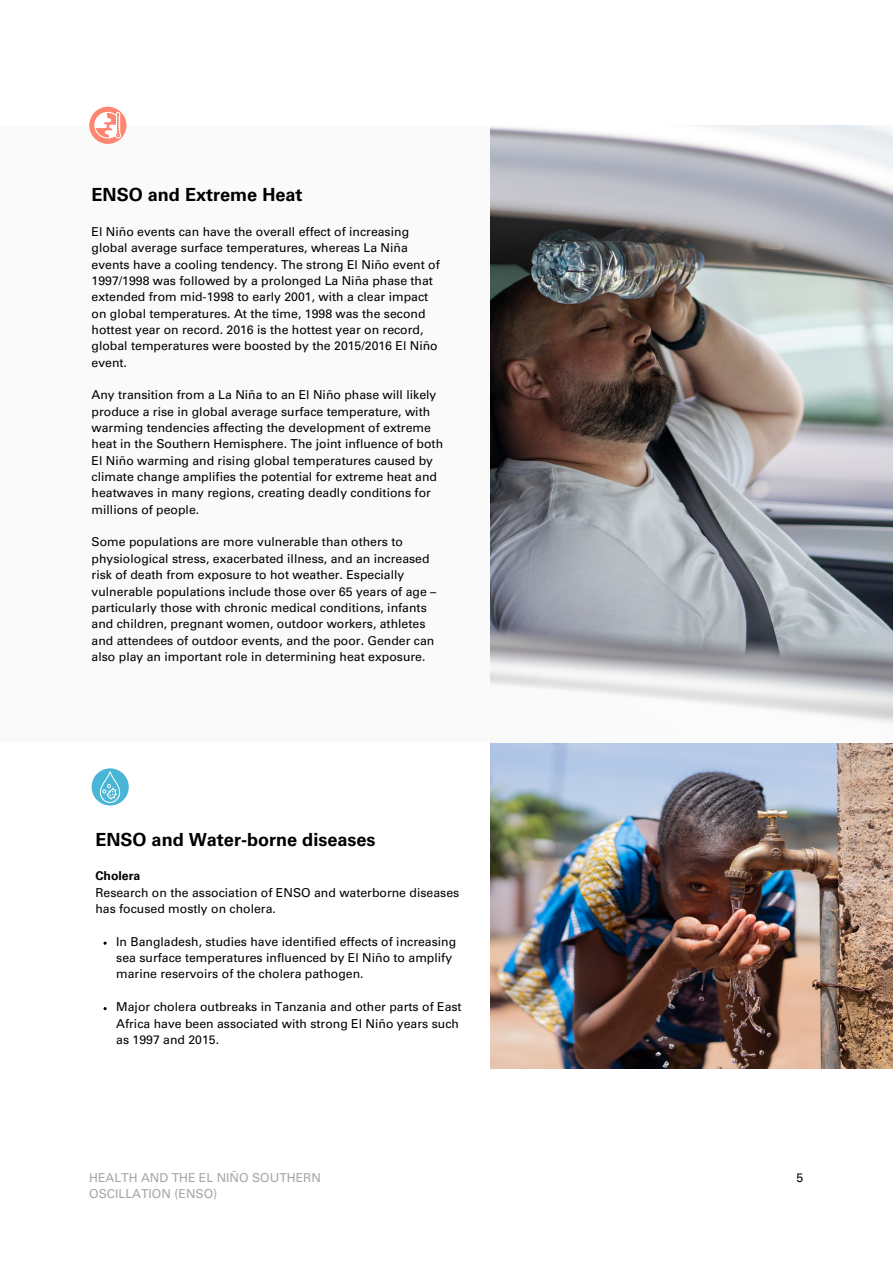
<style>
.page{position:relative;width:893px;height:1264px;background:#fff}
.page>*{position:absolute;margin:0;border:0;box-sizing:border-box;transform-origin:0 0}
.t1{font:700 18.15px "Univers LT Std";color:#000}
.t2{font:12.3px/16.4px "Univers LT Std";color:#000}
.t3{font:12.3px "Univers LT Std";color:#a6a6a6}
.t4{font:700 12.3px "Univers LT Std";color:#000}
</style>
<div class="page">
<div style="left:0;top:125px;width:892px;height:617px;background:#fafafa"></div>
<svg style="left:103px;top:1007px;width:4px;height:3px"></svg>
<div style="left:92px;top:768px;width:37px;height:37px;background:#4ab6d6;border-radius:50%"></div>
<svg style="left:100px;top:771px;width:20px;height:32px"></svg>
<div style="left:89px;top:107px;width:37px;height:37px;background:#ff8570;border-radius:50%"></div>
<svg style="left:94px;top:112px;width:27px;height:26px"></svg>
<img style="left:490px;top:125px;width:402px;height:943px">
<p class="t1" style="left:92px;top:188px;width:212px">ENSO and Extreme Heat</p>
<p class="t2" style="left:92px;top:225px;width:350px">El Niño events can have the overall effect of increasing global average surface temperatures, whereas La Niña events have a cooling tendency. The strong El Niño event of 1997/1998 was followed by a prolonged La Niña phase that extended from mid-1998 to early 2001, with a clear impact on global temperatures. At the time, 1998 was the second hottest year on record. 2016 is the hottest year on record, global temperatures were boosted by the 2015/2016 El Niño event.</p>
<p class="t2" style="left:92px;top:388px;width:353px">Any transition from a La Niña to an El Niño phase will likely produce a rise in global average surface temperature, with warming tendencies affecting the development of extreme heat in the Southern Hemisphere. The joint influence of both El Niño warming and rising global temperatures caused by climate change amplifies the potential for extreme heat and heatwaves in many regions, creating deadly conditions for millions of people.</p>
<p class="t2" style="left:92px;top:535px;width:346px">Some populations are more vulnerable than others to physiological stress, exacerbated illness, and an increased risk of death from exposure to hot weather. Especially vulnerable populations include those over 65 years of age – particularly those with chronic medical conditions, infants and children, pregnant women, outdoor workers, athletes and attendees of outdoor events, and the poor. Gender can also play an important role in determining heat exposure.</p>
<p class="t1" style="left:95px;top:832px;width:282px">ENSO and Water-borne diseases</p>
<p class="t4" style="left:95px;top:871px;width:46px">Cholera</p>
<p class="t2" style="left:95px;top:885px;width:365px">Research on the association of ENSO and waterborne diseases has focused mostly on cholera.</p>
<p class="t2" style="left:116px;top:934px;width:341px">In Bangladesh, studies have identified effects of increasing sea surface temperatures influenced by El Niño to amplify marine reservoirs of the cholera pathogen.</p>
<p class="t2" style="left:116px;top:1000px;width:347px">Major cholera outbreaks in Tanzania and other parts of East<br>Africa have been associated with strong El Niño years such as 1997 and 2015.</p>
<p class="t3" style="left:89px;top:1173px;width:233px">HEALTH AND THE EL NIÑO SOUTHERN</p>
<p class="t2" style="left:796px;top:1171px;width:8px">5</p>
<p class="t3" style="left:89px;top:1189px;width:130px">OSCILLATION (ENSO)</p>
</div>
